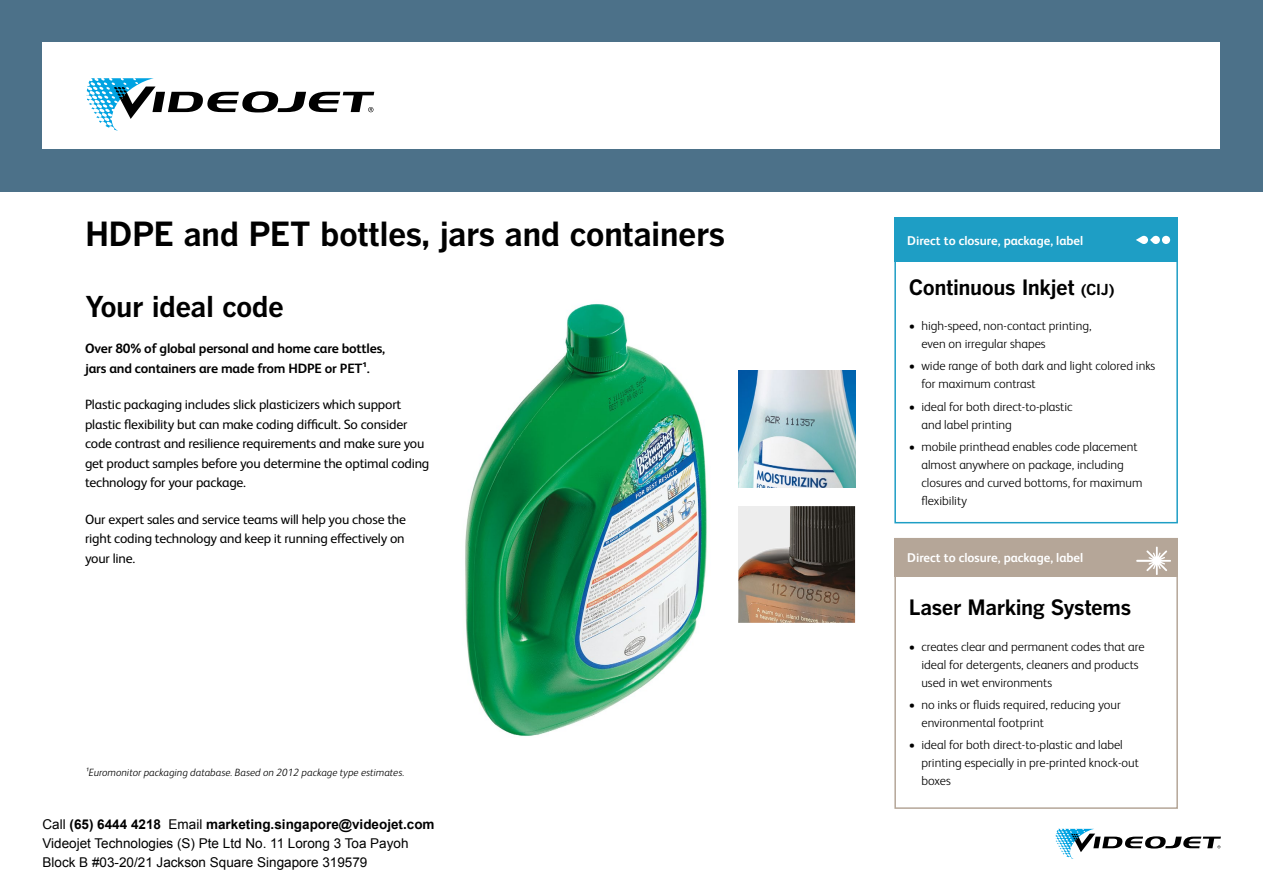
<style>
.page{position:relative;width:1263px;height:893px;background:#fff}
.page>*{position:absolute;margin:0;border:0;box-sizing:border-box;transform-origin:0 0}
.t1{font:700 33px "Benton Gothic";letter-spacing:-.02em;color:#000}
.t2{font:700 28.5px "Benton Gothic";letter-spacing:-.02em;color:#000}
.t3{font:700 21px "Benton Gothic";letter-spacing:-.025em;color:#000}
.t4{font:13.5px/19.5px "FS Albert Pro";letter-spacing:-.015em;color:#000}
.t5{font:13.5px/18.8px "Arial";color:#000}
.t6{font:700 13.5px/19.5px "FS Albert Pro";letter-spacing:-.015em;color:#000}
.t7{font:300 12.75px/18px "FS Albert Pro";color:#000}
.t8{font:700 12.75px "FS Albert Pro";color:#fff}
.t9{font:italic 300 10.5px "FS Albert Pro";color:#000}
.s1{font-weight:700}
.s2{font-size:15px}
</style>
<div class="page">
<div style="left:0;top:0;width:1263px;height:191px;background:#4c7189"></div>
<div style="left:43px;top:43px;width:1177px;height:106px;background:#fff"></div>
<div style="left:894px;top:538px;width:284px;height:271px;border:2px solid #b5a698"></div>
<div style="left:894px;top:538px;width:284px;height:39px;background:#b5a698"></div>
<svg style="left:1136px;top:547px;width:35px;height:28px"></svg>
<div style="left:894px;top:217px;width:284px;height:306px;border:2px solid #1e9ec5"></div>
<div style="left:894px;top:217px;width:284px;height:45px;background:#1e9ec5"></div>
<div style="left:1162px;top:236px;width:8px;height:8px;background:#fff;border-radius:50%"></div>
<svg style="left:1136px;top:236px;width:24px;height:8px"></svg>
<img style="left:465px;top:303px;width:242px;height:433px">
<img style="left:738px;top:506px;width:117px;height:117px">
<img style="left:738px;top:370px;width:117px;height:117px">
<svg style="left:1055px;top:829px;width:166px;height:30px"></svg>
<svg style="left:87px;top:78px;width:287px;height:53px"></svg>
<h1 class="t1" style="left:85px;top:214px;width:642px">HDPE and PET bottles, jars and containers</h1>
<h2 class="t2" style="left:85px;top:290px;width:200px">Your ideal code</h2>
<p class="t6" style="left:85px;top:338px;width:302px">Over 80% of global personal and home care bottles, jars and containers are made from HDPE or PET¹.</p>
<p class="t4" style="left:85px;top:394px;width:346px">Plastic packaging includes slick plasticizers which support plastic flexibility but can make coding difficult. So consider code contrast and resilience requirements and make sure you get product samples before you determine the optimal coding technology for your package.</p>
<p class="t4" style="left:85px;top:508px;width:322px;text-align:justify">Our expert sales and service teams will help you chose the right coding technology and keep it running effectively on your line.</p>
<p class="t9" style="left:86px;top:765px;width:320px">¹Euromonitor packaging database. Based on 2012 package type estimates.</p>
<p class="t5" style="left:43px;top:815px;width:394px">Call <span class="s1">(65) 6444 4218</span> Email <span class="s1">marketing.singapore@videojet.com<br></span>Videojet Technologies (S) Pte Ltd No. 11 Lorong 3 Toa Payoh<br>Block B #03-20/21 Jackson Square Singapore 319579</p>
<p class="t8" style="left:907px;top:231px;width:178px">Direct to closure, package, label</p>
<h3 class="t3" style="left:909px;top:275px;width:208px">Continuous Inkjet <span class="s2">(CIJ)</span></h3>
<p class="t7" style="left:921px;top:316px;width:172px;text-indent:-13px">• high-speed, non-contact printing, even on irregular shapes</p>
<p class="t7" style="left:921px;top:356px;width:235px;text-indent:-13px">• wide range of both dark and light colored inks for maximum contrast</p>
<p class="t7" style="left:921px;top:396px;width:153px;text-indent:-13px">• ideal for both direct-to-plastic and label printing</p>
<p class="t7" style="left:921px;top:437px;width:223px;text-indent:-13px">• mobile printhead enables code placement almost anywhere on package, including closures and curved bottoms, for maximum flexibility</p>
<p class="t8" style="left:907px;top:549px;width:178px">Direct to closure, package, label</p>
<h3 class="t3" style="left:909px;top:596px;width:224px">Laser Marking Systems</h3>
<p class="t7" style="left:921px;top:636px;width:225px;text-indent:-13px">• creates clear and permanent codes that are ideal for detergents, cleaners and products used in wet environments</p>
<p class="t7" style="left:921px;top:695px;width:201px;text-indent:-13px">• no inks or fluids required, reducing your environmental footprint</p>
<p class="t7" style="left:921px;top:735px;width:219px;text-indent:-13px">• ideal for both direct-to-plastic and label printing especially in pre-printed knock-out boxes</p>
</div>
